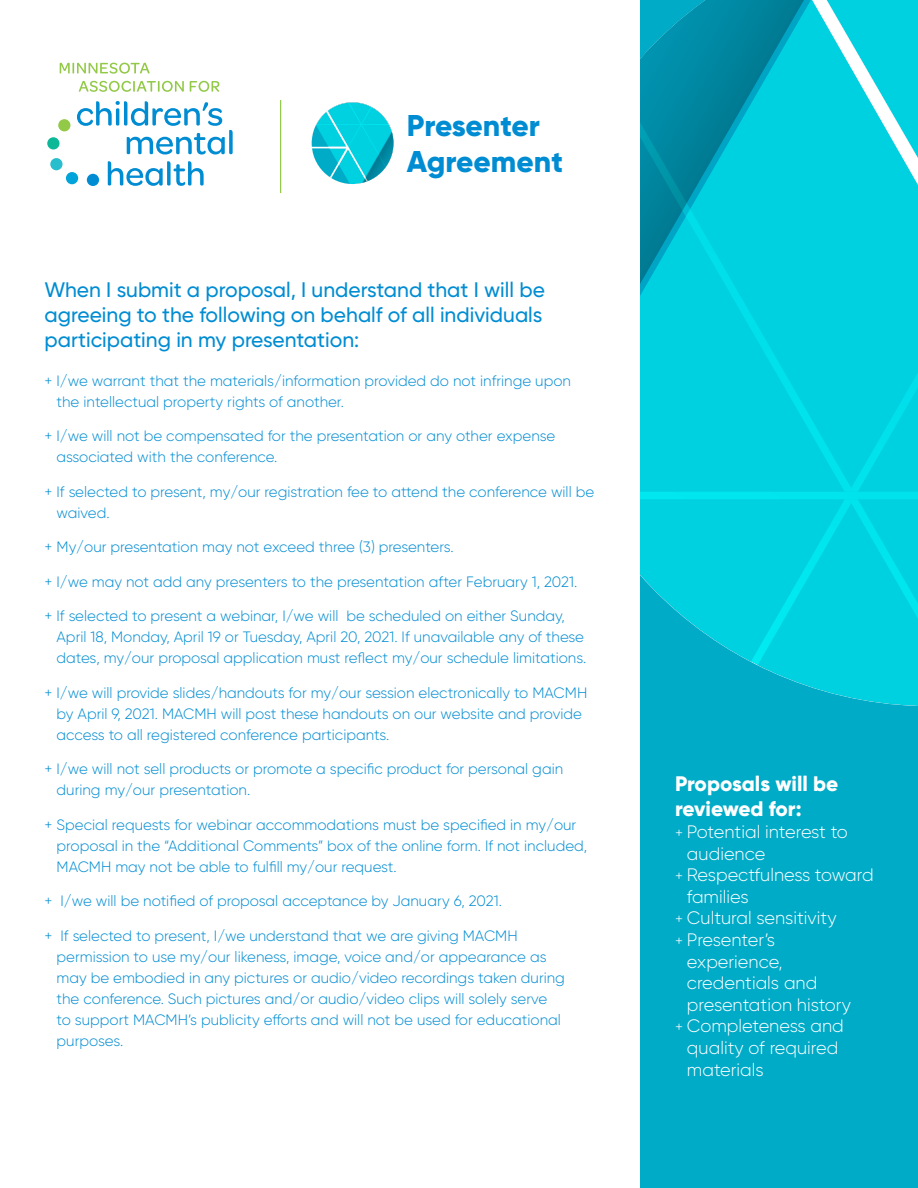
<style>
.page{position:relative;width:918px;height:1188px;background:#fff}
.page>*{position:absolute;margin:0;border:0;box-sizing:border-box;transform-origin:0 0}
.t1{font:800 30px/36px "Gilroy";color:#008cd2}
.t2{font:500 21px/25.2px "Gilroy";color:#008cd2;text-align:justify}
.t3{font:800 21px/25.2px "Gilroy";letter-spacing:-.005em;color:#fff}
.t4{font:300 18px/21.6px "Gilroy";color:#fff}
.t5{font:300 15px/21px "Gilroy";color:#008cd2}
.s1{font-size:15px}
</style>
<div class="page">
<div style="left:640px;top:0;width:278px;height:1188px;background:#00abc8"></div>
<div style="left:47px;top:137px;width:13px;height:12px;background:#0db899;border-radius:50%"></div>
<div style="left:66px;top:172px;width:12px;height:12px;background:#00a4da;border-radius:50%"></div>
<div style="left:58px;top:119px;width:12px;height:12px;background:#92c947;border-radius:50%"></div>
<div style="left:50px;top:158px;width:13px;height:12px;background:#28bece;border-radius:50%"></div>
<div style="left:87px;top:174px;width:12px;height:12px;background:#008cd2;border-radius:50%"></div>
<svg style="left:77px;top:101px;width:156px;height:54px"></svg>
<svg style="left:108px;top:161px;width:96px;height:25px"></svg>
<svg style="left:60px;top:63px;width:90px;height:11px"></svg>
<svg style="left:79px;top:81px;width:105px;height:11px"></svg>
<svg style="left:190px;top:81px;width:29px;height:11px"></svg>
<svg style="left:312px;top:102px;width:81px;height:82px"></svg>
<hr style="left:280px;top:100px;width:1px;height:93px;background:#92c947">
<svg style="left:640px;top:0;width:278px;height:706px;background:#03c6d8"></svg>
<p class="t1" style="left:407px;top:107px;width:158px">Presenter<br>Agreement</p>
<p class="t2" style="left:45px;top:276px;width:502px">When I submit a proposal, I understand that I will be agreeing to the following on behalf of all individuals participating in my presentation:</p>
<p class="t5" style="left:57px;top:370px;width:516px;text-indent:-12px">+ I/we warrant that the materials/information provided do not infringe upon the intellectual property rights of another.</p>
<p class="t5" style="left:57px;top:426px;width:500px;text-indent:-12px">+ I/we will not be compensated for the presentation or any other expense associated with the conference.</p>
<p class="t5" style="left:57px;top:481px;width:539px;text-indent:-12px">+ If selected to present, my/our registration fee to attend the conference will be waived.</p>
<p class="t5" style="left:45px;top:537px;width:411px">+ My/our presentation may not exceed three (3) presenters.</p>
<p class="t5" style="left:45px;top:571px;width:534px">+ I/we may not add any presenters to the presentation after February 1, 2021.</p>
<p class="t5" style="left:57px;top:606px;width:531px;text-indent:-12px">+ If selected to present a webinar, I/we will be scheduled on either Sunday,<br>April 18, Monday, April 19 or Tuesday, April 20, 2021. If unavailable any of these dates, my/our proposal application must reflect my/our schedule limitations.</p>
<p class="t5" style="left:57px;top:682px;width:532px;text-indent:-12px">+ I/we will provide slides/handouts for my/our session electronically to MACMH by April 9, 2021. MACMH will post these handouts on our website and provide access to all registered conference participants.</p>
<p class="t5" style="left:57px;top:759px;width:508px;text-indent:-12px">+ I/we will not sell products or promote a specific product for personal gain during my/our presentation.</p>
<p class="t5" style="left:57px;top:814px;width:532px;text-indent:-12px">+ Special requests for webinar accommodations must be specified in my/our proposal in the “Additional Comments” box of the online form. If not included,<br>MACMH may not be able to fulfill my/our request.</p>
<p class="t5" style="left:45px;top:891px;width:459px">+ I/we will be notified of proposal acceptance by January 6, 2021.</p>
<p class="t5" style="left:57px;top:925px;width:510px;text-indent:-12px">+ If selected to present, I/we understand that we are giving MACMH permission to use my/our likeness, image, voice and/or appearance as may be embodied in any pictures or audio/video recordings taken during the conference. Such pictures and/or audio/video clips will solely serve to support MACMH’s publicity efforts and will not be used for educational purposes.</p>
<p class="t3" style="left:675px;top:771px;width:165px">Proposals will be reviewed for:</p>
<p class="t4" style="left:687px;top:821px;width:162px;text-indent:-12px"><span class="s1">+</span> Potential interest to audience</p>
<p class="t4" style="left:687px;top:864px;width:188px;text-indent:-12px"><span class="s1">+</span> Respectfulness toward families</p>
<p class="t4" style="left:675px;top:907px;width:163px"><span class="s1">+</span> Cultural sensitivity</p>
<p class="t4" style="left:687px;top:929px;width:166px;text-indent:-12px"><span class="s1">+</span> Presenter’s experience, credentials and presentation history</p>
<p class="t4" style="left:687px;top:1015px;width:158px;text-indent:-12px"><span class="s1">+</span> Completeness and quality of required materials</p>
</div>
